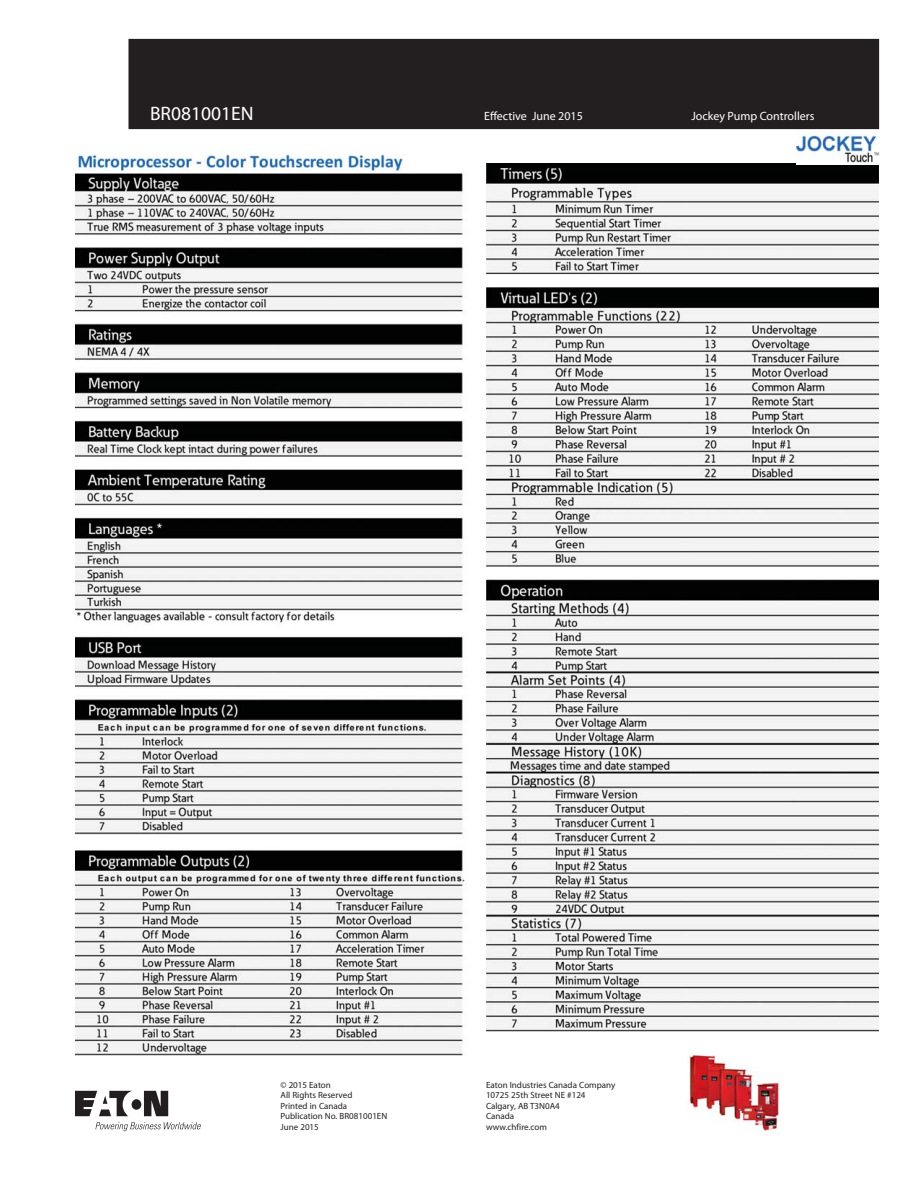
<style>
.page{position:relative;width:918px;height:1188px;background:#fff}
.page>*{position:absolute;margin:0;border:0;box-sizing:border-box;transform-origin:0 0}
.t1{font:19.5px "Myriad Pro";color:#fff}
.t2{font:12px "Myriad Pro";color:#fff}
.t3{font:9px/10.5px "Myriad Pro";color:#231f20}
</style>
<div class="page">
<div style="left:129px;top:39px;width:750px;height:90px;background:#231f20"></div>
<svg style="left:75px;top:1091px;width:93px;height:25px"></svg>
<svg style="left:95px;top:1122px;width:106px;height:9px"></svg>
<img style="left:688px;top:1056px;width:91px;height:75px">
<img style="left:487px;top:164px;width:391px;height:868px">
<img style="left:75px;top:148px;width:390px;height:908px">
<img style="left:796px;top:133px;width:83px;height:30px">
<h1 class="t1" style="left:150px;top:106px;width:105px">BR081001EN</h1>
<h2 class="t2" style="left:484px;top:111px;width:100px">Effective June 2015</h2>
<h2 class="t2" style="left:691px;top:111px;width:125px">Jockey Pump Controllers</h2>
<p class="t3" style="left:281px;top:1080px;width:108px">© 2015 Eaton<br>All Rights Reserved<br>Printed in Canada<br>Publication No. BR081001EN<br>June 2015</p>
<p class="t3" style="left:486px;top:1080px;width:131px">Eaton Industries Canada Company<br>10725 25th Street NE #124<br>Calgary, AB T3N0A4<br>Canada<br>www.chfire.com</p>
</div>
